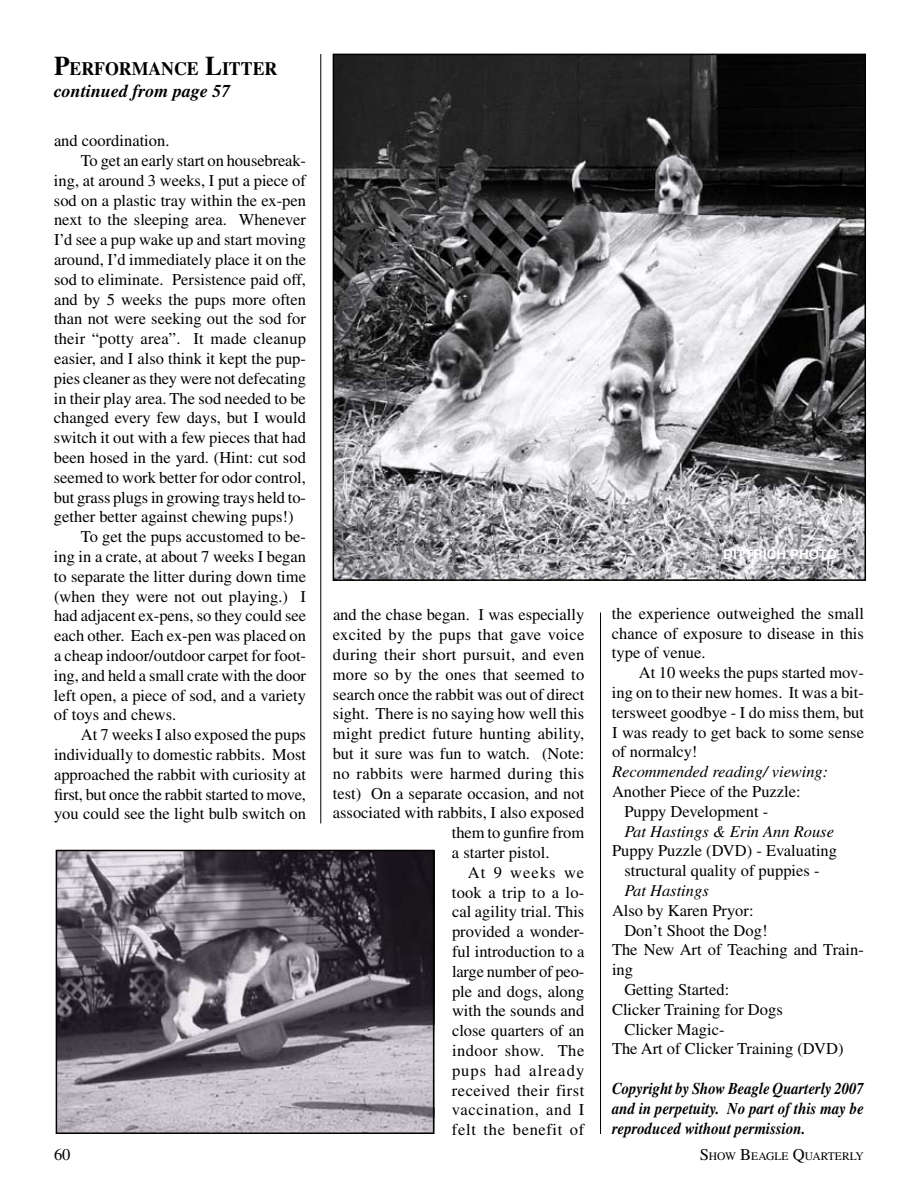
<style>
.page{position:relative;width:918px;height:1188px;background:#fff}
.page>*{position:absolute;margin:0;border:0;box-sizing:border-box;transform-origin:0 0}
.t1{font:700 18.9px "Times";color:#000;scale:.94 1}
.t2{font:italic 700 18px "Times";color:#000}
.t3{font:16.5px/19.8px "Times";color:#000;text-align:justify}
.t4{font:italic 700 16.5px/19.8px "Times";color:#000;text-align:justify;scale:.9 1}
.t5{font:italic 16.5px "Times";color:#000}
.t6{font:16.5px "Times";letter-spacing:.04em;color:#000}
.t7{font:16.5px "Times";letter-spacing:.02em;color:#000}
.t8{font:16.5px "Times";letter-spacing:.065em;color:#000}
.t9{font:16.5px "Times";letter-spacing:.025em;color:#000}
.t10{font:16.5px "Times";letter-spacing:.03em;color:#000}
.t11{font:700 13.5px "Helvetica";color:#fff}
.t12{font:11.55px "Times";color:#000}
.s1{font-size:27px}
.s2{font-size:16.5px}
</style>
<div class="page">
<img style="left:59px;top:853px;width:372px;height:278px">
<div style="left:56px;top:850px;width:378px;height:284px;border:2px solid #000"></div>
<hr style="left:600px;top:613px;width:1px;height:521px;background:#000">
<img style="left:336px;top:57px;width:527px;height:521px">
<div style="left:333px;top:54px;width:533px;height:527px;border:2px solid #000"></div>
<hr style="left:321px;top:54px;width:1px;height:770px;background:#000">
<p class="t1" style="left:54px;top:57px;width:239px"><span class="s1">P</span>ERFORMANCE <span class="s1">L</span>ITTER</p>
<p class="t2" style="left:54px;top:80px;width:178px">continued from page 57</p>
<p class="t3" style="left:54px;top:131px;width:117px">and coordination.</p>
<p class="t3" style="left:81px;top:151px;width:227px">To get an early start on housebreak-</p>
<p class="t3" style="left:54px;top:170px;width:253px">ing, at around 3 weeks, I put a piece of</p>
<p class="t3" style="left:54px;top:190px;width:254px">sod on a plastic tray within the ex-pen</p>
<p class="t3" style="left:54px;top:210px;width:254px">next to the sleeping area. Whenever</p>
<p class="t3" style="left:54px;top:230px;width:254px">I’d see a pup wake up and start moving</p>
<p class="t3" style="left:54px;top:250px;width:254px">around, I’d immediately place it on the</p>
<p class="t3" style="left:54px;top:269px;width:254px">sod to eliminate. Persistence paid off,</p>
<p class="t3" style="left:54px;top:289px;width:254px">and by 5 weeks the pups more often</p>
<p class="t3" style="left:54px;top:309px;width:253px">than not were seeking out the sod for</p>
<p class="t3" style="left:54px;top:329px;width:254px">their “potty area”. It made cleanup</p>
<p class="t3" style="left:54px;top:349px;width:253px">easier, and I also think it kept the pup-</p>
<p class="t3" style="left:54px;top:368px;width:253px">pies cleaner as they were not defecating</p>
<p class="t3" style="left:54px;top:388px;width:253px">in their play area. The sod needed to be</p>
<p class="t3" style="left:54px;top:408px;width:254px">changed every few days, but I would</p>
<p class="t3" style="left:54px;top:428px;width:253px">switch it out with a few pieces that had</p>
<p class="t3" style="left:54px;top:448px;width:253px">been hosed in the yard. (Hint: cut sod</p>
<p class="t3" style="left:54px;top:467px;width:254px">seemed to work better for odor control,</p>
<p class="t3" style="left:54px;top:487px;width:254px">but grass plugs in growing trays held to-</p>
<p class="t3" style="left:54px;top:507px;width:241px">gether better against chewing pups!)</p>
<p class="t3" style="left:81px;top:527px;width:227px">To get the pups accustomed to be-</p>
<p class="t3" style="left:54px;top:547px;width:253px">ing in a crate, at about 7 weeks I began</p>
<p class="t3" style="left:54px;top:566px;width:254px">to separate the litter during down time</p>
<p class="t3" style="left:54px;top:586px;width:254px">(when they were not out playing.) I</p>
<p class="t3" style="left:54px;top:606px;width:254px">had adjacent ex-pens, so they could see</p>
<p class="t3" style="left:54px;top:626px;width:253px">each other. Each ex-pen was placed on</p>
<p class="t3" style="left:54px;top:646px;width:253px">a cheap indoor/outdoor carpet for foot-</p>
<p class="t3" style="left:54px;top:665px;width:253px">ing, and held a small crate with the door</p>
<p class="t3" style="left:54px;top:685px;width:254px">left open, a piece of sod, and a variety</p>
<p class="t3" style="left:54px;top:705px;width:124px">of toys and chews.</p>
<p class="t3" style="left:81px;top:725px;width:227px">At 7 weeks I also exposed the pups</p>
<p class="t3" style="left:54px;top:745px;width:253px">individually to domestic rabbits. Most</p>
<p class="t3" style="left:54px;top:764px;width:254px">approached the rabbit with curiosity at</p>
<p class="t3" style="left:54px;top:784px;width:254px">first, but once the rabbit started to move,</p>
<p class="t3" style="left:54px;top:804px;width:253px">you could see the light bulb switch on</p>
<p class="t3" style="left:333px;top:605px;width:253px">and the chase began. I was especially</p>
<p class="t3" style="left:333px;top:625px;width:253px">excited by the pups that gave voice</p>
<p class="t3" style="left:333px;top:644px;width:253px">during their short pursuit, and even</p>
<p class="t3" style="left:333px;top:664px;width:253px">more so by the ones that seemed to</p>
<p class="t3" style="left:333px;top:684px;width:253px">search once the rabbit was out of direct</p>
<p class="t3" style="left:333px;top:704px;width:253px">sight. There is no saying how well this</p>
<p class="t3" style="left:333px;top:724px;width:253px">might predict future hunting ability,</p>
<p class="t3" style="left:333px;top:743px;width:253px">but it sure was fun to watch. (Note:</p>
<p class="t7" style="left:333px;top:764px;width:253px">no rabbits were harmed during this</p>
<p class="t3" style="left:333px;top:783px;width:253px">test) On a separate occasion, and not</p>
<p class="t3" style="left:333px;top:803px;width:253px">associated with rabbits, I also exposed</p>
<p class="t3" style="left:452px;top:823px;width:134px">them to gunfire from</p>
<p class="t3" style="left:452px;top:842px;width:99px">a starter pistol.</p>
<p class="t8" style="left:468px;top:863px;width:118px">At 9 weeks we</p>
<p class="t3" style="left:452px;top:882px;width:134px">took a trip to a lo-</p>
<p class="t3" style="left:452px;top:902px;width:134px">cal agility trial. This</p>
<p class="t3" style="left:452px;top:922px;width:134px">provided a wonder-</p>
<p class="t3" style="left:452px;top:941px;width:134px">ful introduction to a</p>
<p class="t3" style="left:452px;top:961px;width:134px">large number of peo-</p>
<p class="t3" style="left:452px;top:981px;width:134px">ple and dogs, along</p>
<p class="t3" style="left:452px;top:1001px;width:134px">with the sounds and</p>
<p class="t3" style="left:452px;top:1021px;width:134px">close quarters of an</p>
<p class="t10" style="left:452px;top:1041px;width:134px">indoor show. The</p>
<p class="t8" style="left:452px;top:1061px;width:134px">pups had already</p>
<p class="t9" style="left:452px;top:1081px;width:134px">received their first</p>
<p class="t6" style="left:452px;top:1101px;width:134px">vaccination, and I</p>
<p class="t6" style="left:452px;top:1120px;width:134px">felt the benefit of</p>
<p class="t11" style="left:723px;top:546px;width:115px">DITTRICH PHOTO</p>
<p class="t3" style="left:612px;top:603px;width:254px">the experience outweighed the small chance of exposure to disease in this type of venue.</p>
<p class="t3" style="left:612px;top:663px;width:254px;text-indent:27px">At 10 weeks the pups started mov&shy;ing on to their new homes. It was a bit&shy;tersweet goodbye - I do miss them, but I was ready to get back to some sense of normalcy!</p>
<p class="t5" style="left:612px;top:763px;width:218px">Recommended reading/ viewing:</p>
<p class="t3" style="left:624px;top:781px;width:178px;text-indent:-12px">Another Piece of the Puzzle:<br>Puppy Development -</p>
<p class="t5" style="left:624px;top:822px;width:211px">Pat Hastings &amp; Erin Ann Rouse</p>
<p class="t3" style="left:612px;top:841px;width:227px;text-align:center">Puppy Puzzle (DVD) - Evaluating structural quality of puppies -</p>
<p class="t5" style="left:624px;top:881px;width:86px">Pat Hastings</p>
<p class="t3" style="left:612px;top:900px;width:143px">Also by Karen Pryor:</p>
<p class="t3" style="left:624px;top:920px;width:145px">Don’t Shoot the Dog!</p>
<p class="t3" style="left:612px;top:940px;width:253px">The New Art of Teaching and Train-</p>
<p class="t3" style="left:612px;top:960px;width:23px">ing</p>
<p class="t3" style="left:624px;top:979px;width:106px">Getting Started:</p>
<p class="t3" style="left:612px;top:999px;width:172px">Clicker Training for Dogs</p>
<p class="t3" style="left:624px;top:1019px;width:102px">Clicker Magic-</p>
<p class="t3" style="left:612px;top:1039px;width:233px">The Art of Clicker Training (DVD)</p>
<p class="t4" style="left:612px;top:1078px;width:282px">Copyright by Show Beagle Quarterly 2007 and in perpetuity. No part of this may be reproduced without permission.</p>
<p class="t3" style="left:54px;top:1145px;width:18px">60</p>
<p class="t12" style="left:700px;top:1150px;width:166px"><span class="s2">S</span>how <span class="s2">B</span>eagle <span class="s2">Q</span>uarterly</p>
</div>
